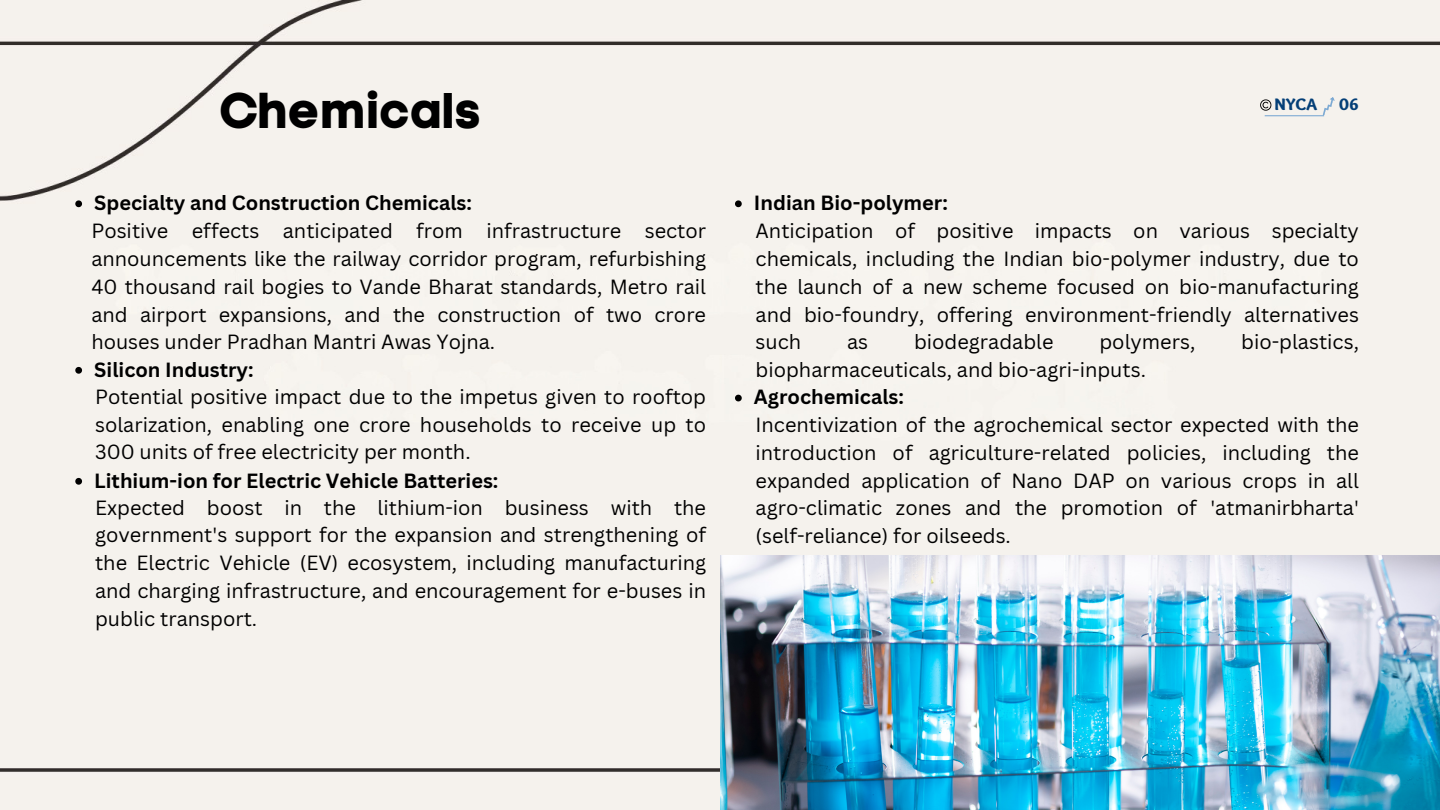
<style>
.page{position:relative;width:1440px;height:810px;background:#f5f2ed}
.page>*{position:absolute;margin:0;border:0;box-sizing:border-box;transform-origin:0 0}
.t1{font:50px "Code Pro Bold LC";color:#000}
.t2{font:20px/27.8px "Canva Sans";color:#000;text-align:justify}
.t3{font:700 20px "Canva Sans";color:#000}
.t4{font:900 17.3px "Sukar";color:#043f77}
</style>
<div class="page">
<svg style="left:1317px;top:97px;width:22px;height:19px"></svg>
<hr style="left:1265px;top:115px;width:59px;height:1px;background:#7ba9d3">
<svg style="left:1260px;top:99px;width:11px;height:12px"></svg>
<img style="left:720px;top:556px;width:720px;height:254px">
<svg style="left:75px;top:200px;width:7px;height:7px"></svg>
<svg style="left:75px;top:367px;width:7px;height:7px"></svg>
<svg style="left:75px;top:478px;width:7px;height:7px"></svg>
<svg style="left:735px;top:200px;width:7px;height:7px"></svg>
<svg style="left:735px;top:395px;width:7px;height:6px"></svg>
<h1 class="t1" style="left:219px;top:80px;width:263px">Chemicals</h1>
<p class="t4" style="left:1274px;top:94px;width:44px">NYCA</p>
<p class="t4" style="left:1339px;top:94px;width:21px">06</p>
<p class="t3" style="left:94px;top:189px;width:379px">Specialty and Construction Chemicals:</p>
<p class="t2" style="left:91px;top:217px;width:616px">Positive effects anticipated from infrastructure sector announcements like the railway corridor program, refurbishing 40 thousand rail bogies to Vande Bharat standards, Metro rail and airport expansions, and the construction of two crore houses under Pradhan Mantri Awas Yojna.</p>
<p class="t2" style="left:95px;top:382px;width:613px">Potential positive impact due to the impetus given to rooftop solarization, enabling one crore households to receive up to 300 units of free electricity per month.</p>
<p class="t2" style="left:95px;top:493px;width:613px">Expected boost in the lithium-ion business with the government's support for the expansion and strengthening of the Electric Vehicle (EV) ecosystem, including manufacturing and charging infrastructure, and encouragement for e-buses in public transport.</p>
<p class="t3" style="left:94px;top:355px;width:161px">Silicon Industry:</p>
<p class="t3" style="left:94px;top:466px;width:406px">Lithium-ion for Electric Vehicle Batteries:</p>
<p class="t3" style="left:754px;top:189px;width:195px">Indian Bio-polymer:</p>
<p class="t2" style="left:756px;top:217px;width:605px">Anticipation of positive impacts on various specialty chemicals, including the Indian bio-polymer industry, due to the launch of a new scheme focused on bio-manufacturing and bio-foundry, offering environment-friendly alternatives such</p>
<p class="t2" style="left:847px;top:328px;width:23px">as</p>
<p class="t2" style="left:914px;top:328px;width:141px">biodegradable</p>
<p class="t2" style="left:1099px;top:328px;width:97px">polymers,</p>
<p class="t2" style="left:1241px;top:328px;width:119px">bio-plastics,</p>
<p class="t2" style="left:756px;top:356px;width:392px">biopharmaceuticals, and bio-agri-inputs.</p>
<p class="t2" style="left:756px;top:410px;width:605px">Incentivization of the agrochemical sector expected with the introduction of agriculture-related policies, including the expanded application of Nano DAP on various crops in all agro-climatic zones and the promotion of 'atmanirbharta' (self-reliance) for oilseeds.</p>
<p class="t3" style="left:754px;top:383px;width:151px">Agrochemicals:</p>
</div>
